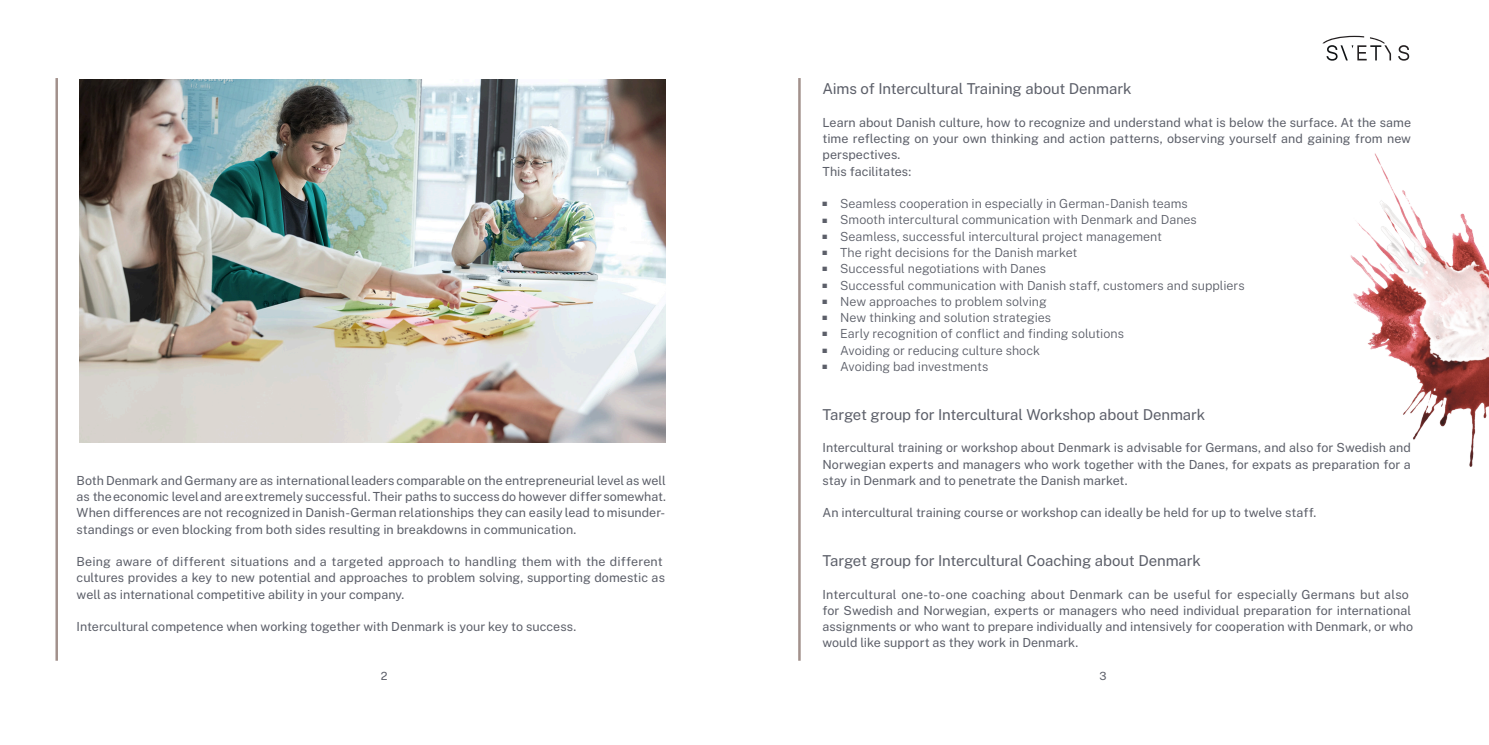
<style>
.page{position:relative;width:1489px;height:745px;background:#fff}
.page>*{position:absolute;margin:0;border:0;box-sizing:border-box;transform-origin:0 0}
.t1{font:15px "Public Sans";letter-spacing:-.01em;color:#5c5f69}
.t2{font:12.5px/16.2px "Public Sans";color:#5c5f69}
.t3{font:300 12.5px "Public Sans";color:#5c5f69}
.t4{font:11.25px "Public Sans";color:#5c5f69}
</style>
<div class="page">
<hr style="left:55px;top:78px;width:3px;height:582px;background:#a2918c">
<hr style="left:798px;top:78px;width:2px;height:582px;background:#a2918c">
<svg style="left:1398px;top:45px;width:10px;height:16px"></svg>
<svg style="left:1322px;top:36px;width:68px;height:25px"></svg>
<img style="left:1350px;top:153px;width:138px;height:314px">
<img style="left:79px;top:79px;width:586px;height:363px">
<p class="t2" style="left:77px;top:472px;width:591px;text-align:justify">Both Denmark and Germany are as international leaders comparable on the entrepreneurial level as well as the economic level and are extremely successful. Their paths to success do however differ somewhat.<br>When differences are not recognized in Danish-German relationships they can easily lead to misunder&shy;standings or even blocking from both sides resulting in breakdowns in communication.</p>
<p class="t2" style="left:77px;top:553px;width:590px">Being aware of different situations and a targeted approach to handling them with the different cultures provides a key to new potential and approaches to problem solving, supporting domestic as well as international competitive ability in your company.</p>
<p class="t2" style="left:77px;top:618px;width:501px">Intercultural competence when working together with Denmark is your key to success.</p>
<p class="t1" style="left:822px;top:80px;width:310px">Aims of Intercultural Training about Denmark</p>
<p class="t2" style="left:822px;top:114px;width:590px">Learn about Danish culture, how to recognize and understand what is below the surface. At the same time reflecting on your own thinking and action patterns, observing yourself and gaining from new perspectives.<br>This facilitates:</p>
<p class="t3" style="left:822px;top:196px;width:367px">■ Seamless cooperation in especially in German-Danish teams</p>
<p class="t3" style="left:822px;top:212px;width:376px">■ Smooth intercultural communication with Denmark and Danes</p>
<p class="t3" style="left:822px;top:229px;width:341px">■ Seamless, successful intercultural project management</p>
<p class="t3" style="left:822px;top:245px;width:256px">■ The right decisions for the Danish market</p>
<p class="t3" style="left:822px;top:261px;width:225px">■ Successful negotiations with Danes</p>
<p class="t3" style="left:822px;top:277px;width:424px">■ Successful communication with Danish staff, customers and suppliers</p>
<p class="t3" style="left:822px;top:294px;width:226px">■ New approaches to problem solving</p>
<p class="t3" style="left:822px;top:310px;width:230px">■ New thinking and solution strategies</p>
<p class="t3" style="left:822px;top:326px;width:303px">■ Early recognition of conflict and finding solutions</p>
<p class="t3" style="left:822px;top:342px;width:219px">■ Avoiding or reducing culture shock</p>
<p class="t3" style="left:822px;top:359px;width:167px">■ Avoiding bad investments</p>
<p class="t1" style="left:822px;top:405px;width:384px">Target group for Intercultural Workshop about Denmark</p>
<p class="t2" style="left:822px;top:439px;width:590px;text-align:justify">Intercultural training or workshop about Denmark is advisable for Germans, and also for Swedish and Norwegian experts and managers who work together with the Danes, for expats as preparation for a stay in Denmark and to penetrate the Danish market.</p>
<p class="t2" style="left:822px;top:504px;width:495px">An intercultural training course or workshop can ideally be held for up to twelve staff.</p>
<p class="t1" style="left:822px;top:551px;width:380px">Target group for Intercultural Coaching about Denmark</p>
<p class="t2" style="left:822px;top:585px;width:592px">Intercultural one-to-one coaching about Denmark can be useful for especially Germans but also for Swedish and Norwegian, experts or managers who need individual preparation for international assignments or who want to prepare individually and intensively for cooperation with Denmark, or who would like support as they work in Denmark.</p>
<p class="t4" style="left:381px;top:669px;width:8px">2</p>
<p class="t4" style="left:1099px;top:669px;width:9px">3</p>
</div>
